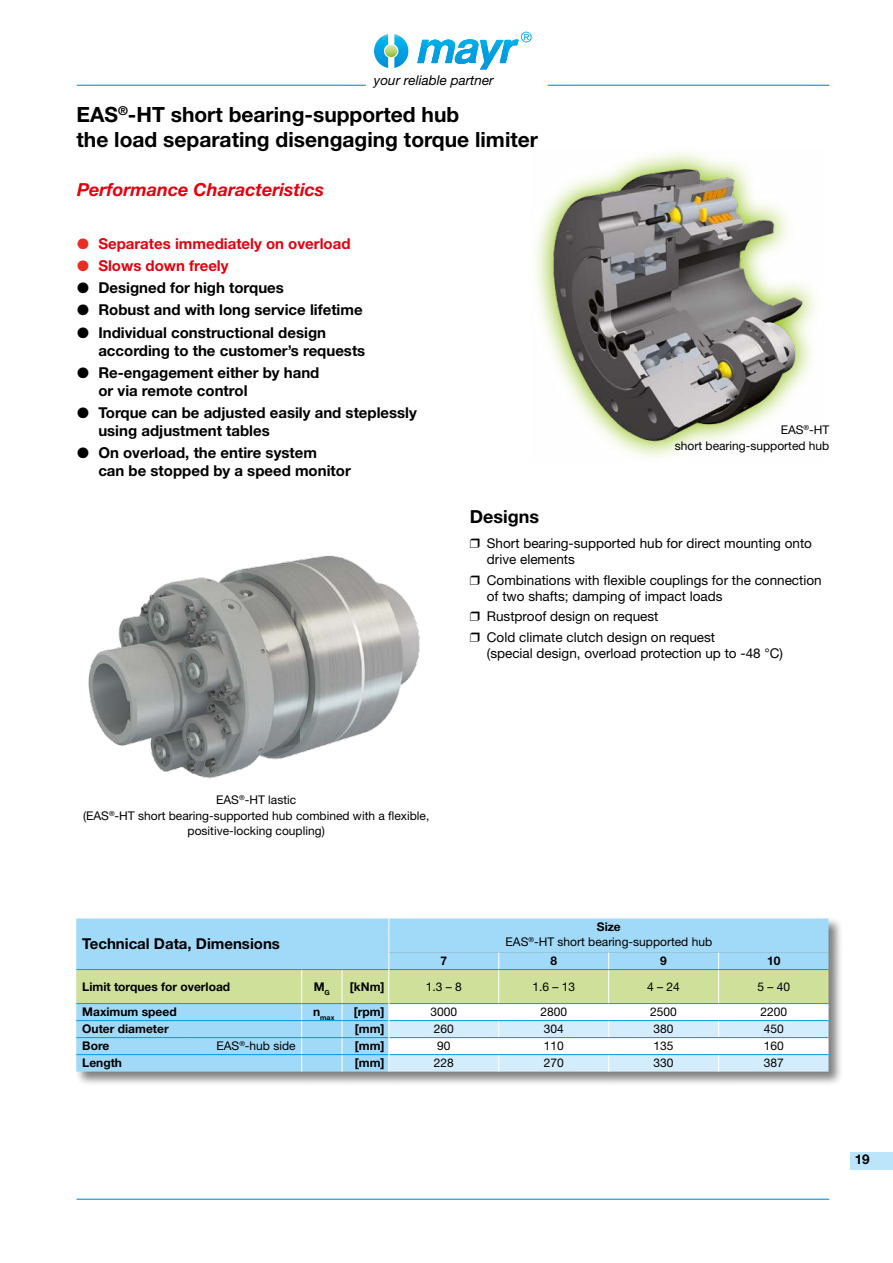
<style>
.page{position:relative;width:893px;height:1263px;background:#fff}
.page>*{position:absolute;margin:0;border:0;box-sizing:border-box;transform-origin:0 0}
.t1{font:700 21px/25.2px "Helvetica Neue LT Pro";color:#000}
.t2{font:italic 700 18px "Helvetica Neue LT Pro";color:#e3000f}
.t3{font:700 18px "Helvetica Neue LT Pro";color:#000}
.t4{font:700 15px/18px "Helvetica Neue LT Pro";color:#000}
.t5{font:700 15px "Helvetica Neue LT Pro";color:#e3000f}
.t6{font:13.5px/16.2px "Helvetica Neue LT Pro";color:#000}
.t7{font:italic 13.5px "Helvetica Neue LT Pro";color:#000}
.t8{font:700 13.5px "Helvetica Neue LT Pro";color:#000}
.t9{font:12px/16.5px "Helvetica Neue LT Pro";color:#000;text-align:center}
.t10{font:700 12px "Helvetica Neue LT Pro";color:#000}
.t11{font:700 7.05px "Helvetica Neue LT Pro";color:#000}
.s1{color:#e62e25}
.s2{font-weight:700}
</style>
<div class="page">
<svg style="left:535px;top:152px;width:281px;height:306px"></svg>
<img style="left:539px;top:160px;width:271px;height:288px">
<img style="left:88px;top:555px;width:332px;height:224px">
<div style="left:75px;top:917px;width:768px;height:169px;background:#000;opacity:.5"></div>
<svg style="left:76px;top:918px;width:752px;height:153px;background:#b7e0e4"></svg>
<div style="left:850px;top:1152px;width:43px;height:17px;background:#bce4fa"></div>
<hr style="left:77px;top:1198px;width:752px;height:2px;background:#0095db">
<hr style="left:548px;top:85px;width:281px;height:1px;background:#0095db">
<hr style="left:77px;top:85px;width:289px;height:1px;background:#0095db">
<svg style="left:374px;top:34px;width:34px;height:34px"></svg>
<svg style="left:417px;top:32px;width:115px;height:38px"></svg>
<p class="t7" style="left:374px;top:72px;width:121px">your reliable partner</p>
<h1 class="t1" style="left:77px;top:101px;width:463px">EAS<sup>®</sup>-HT short bearing-supported hub<br>the load separating disengaging torque limiter</h1>
<p class="t2" style="left:77px;top:178px;width:249px">Performance Characteristics</p>
<p class="t5" style="left:77px;top:234px;width:275px"><span class="s1">●</span> Separates immediately on overload</p>
<p class="t5" style="left:77px;top:256px;width:153px"><span class="s1">●</span> Slows down freely</p>
<p class="t4" style="left:77px;top:278px;width:208px">● Designed for high torques</p>
<p class="t4" style="left:77px;top:301px;width:287px">● Robust and with long service lifetime</p>
<p class="t4" style="left:98px;top:323px;width:268px;text-indent:-21px">● Individual constructional design according to the customer’s requests</p>
<p class="t4" style="left:98px;top:363px;width:223px;text-indent:-21px">● Re-engagement either by hand or via remote control</p>
<p class="t4" style="left:98px;top:403px;width:320px;text-indent:-21px">● Torque can be adjusted easily and steplessly using adjustment tables</p>
<p class="t4" style="left:98px;top:444px;width:254px;text-indent:-21px">● On overload, the entire system<br>can be stopped by a speed monitor</p>
<p class="t9" style="left:675px;top:421px;width:156px;text-align:right">EAS<sup>®</sup>-HT<br>short bearing-supported hub</p>
<p class="t3" style="left:470px;top:505px;width:71px">Designs</p>
<p class="t6" style="left:487px;top:535px;width:327px;text-indent:-17px">❒ Short bearing-supported hub for direct mounting onto drive elements</p>
<p class="t6" style="left:487px;top:571px;width:336px;text-indent:-17px">❒ Combinations with flexible couplings for the connection of two shafts; damping of impact loads</p>
<p class="t6" style="left:470px;top:606px;width:247px;line-height:20.4px">❒ Rustproof design on request<br>❒ Cold climate clutch design on request</p>
<p class="t6" style="left:487px;top:645px;width:298px">(special design, overload protection up to -48 °C)</p>
<p class="t9" style="left:83px;top:791px;width:348px">EAS<sup>®</sup>-HT lastic<br>(EAS<sup>®</sup>-HT short bearing-supported hub combined with a flexible,</p>
<p class="t9" style="left:188px;top:822px;width:139px">positive-locking coupling)</p>
<p class="t4" style="left:82px;top:935px;width:199px">Technical Data, Dimensions</p>
<p class="t9" style="left:506px;top:919px;width:208px;line-height:14.9px"><span class="s2">Size<br></span>EAS<sup>®</sup>-HT short bearing-supported hub</p>
<p class="t10" style="left:440px;top:953px;width:8px">7</p>
<p class="t10" style="left:550px;top:953px;width:8px">8</p>
<p class="t10" style="left:660px;top:953px;width:8px">9</p>
<p class="t10" style="left:767px;top:953px;width:15px">10</p>
<p class="t10" style="left:82px;top:979px;width:149px">Limit torques for overload</p>
<p class="t10" style="left:314px;top:979px;width:18px">M<sub>G</sub></p>
<p class="t10" style="left:350px;top:979px;width:36px">[kNm]</p>
<p class="t9" style="left:426px;top:978px;width:38px">1.3 – 8</p>
<p class="t9" style="left:532px;top:978px;width:44px">1.6 – 13</p>
<p class="t9" style="left:647px;top:978px;width:34px">4 – 24</p>
<p class="t9" style="left:757px;top:978px;width:34px">5 – 40</p>
<p class="t10" style="left:82px;top:1004px;width:96px">Maximum speed</p>
<p class="t11" style="left:313px;top:1013px;width:23px"><sup>n</sup>max</p>
<p class="t10" style="left:354px;top:1004px;width:32px">[rpm]</p>
<p class="t9" style="left:430px;top:1003px;width:28px">3000</p>
<p class="t9" style="left:540px;top:1003px;width:28px">2800</p>
<p class="t9" style="left:650px;top:1003px;width:28px">2500</p>
<p class="t9" style="left:760px;top:1003px;width:28px">2200</p>
<p class="t10" style="left:82px;top:1021px;width:88px">Outer diameter</p>
<p class="t10" style="left:355px;top:1021px;width:31px">[mm]</p>
<p class="t9" style="left:434px;top:1020px;width:22px">260</p>
<p class="t9" style="left:544px;top:1020px;width:22px">304</p>
<p class="t9" style="left:654px;top:1020px;width:22px">380</p>
<p class="t9" style="left:764px;top:1020px;width:22px">450</p>
<p class="t10" style="left:82px;top:1038px;width:29px">Bore</p>
<p class="t9" style="left:216px;top:1037px;width:81px">EAS<sup>®</sup>-hub side</p>
<p class="t10" style="left:355px;top:1038px;width:31px">[mm]</p>
<p class="t9" style="left:437px;top:1037px;width:15px">90</p>
<p class="t9" style="left:544px;top:1037px;width:22px">110</p>
<p class="t9" style="left:654px;top:1037px;width:22px">135</p>
<p class="t9" style="left:764px;top:1037px;width:22px">160</p>
<p class="t10" style="left:82px;top:1055px;width:41px">Length</p>
<p class="t10" style="left:355px;top:1055px;width:31px">[mm]</p>
<p class="t9" style="left:434px;top:1054px;width:22px">228</p>
<p class="t9" style="left:544px;top:1054px;width:22px">270</p>
<p class="t9" style="left:654px;top:1054px;width:22px">330</p>
<p class="t9" style="left:764px;top:1054px;width:22px">387</p>
<p class="t8" style="left:855px;top:1151px;width:17px">19</p>
</div>
